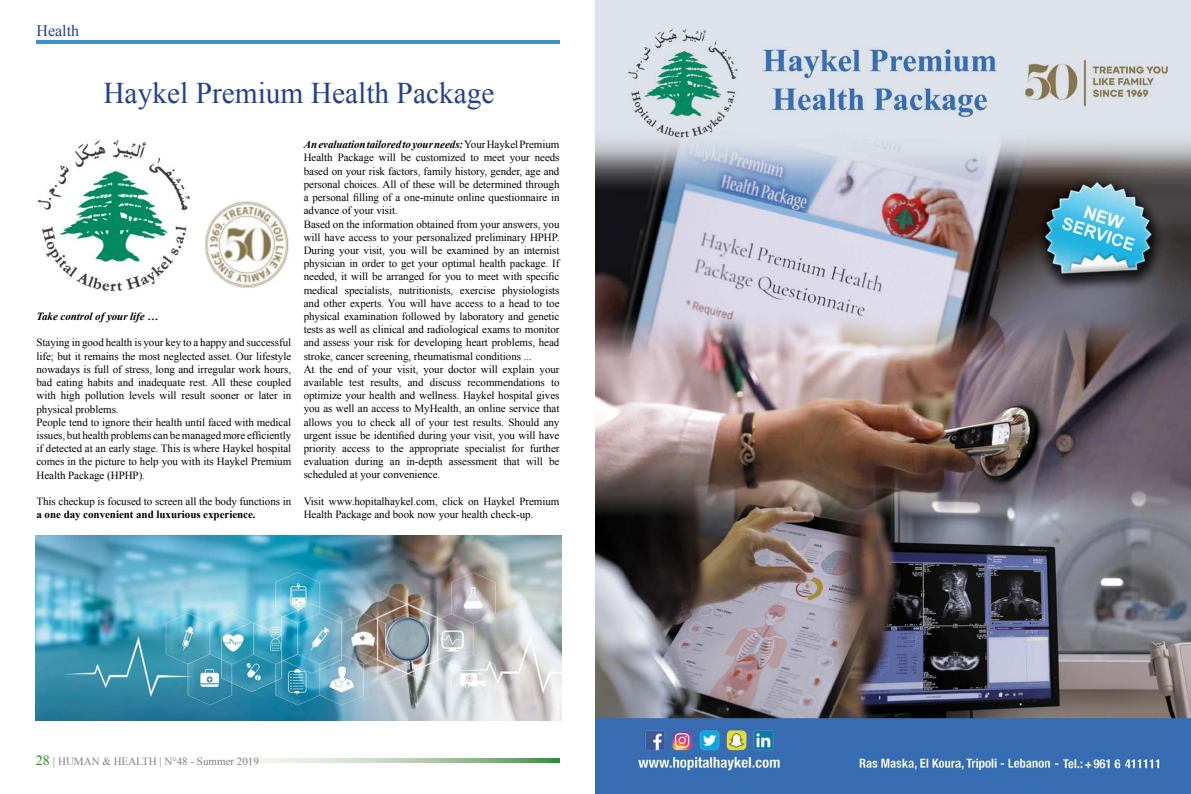
<style>
.page{position:relative;width:1191px;height:794px;background:#fff}
.page>*{position:absolute;margin:0;border:0;box-sizing:border-box;transform-origin:0 0}
.t1{font:30px "Times New Roman";color:#25408f}
.t2{font:16px "Times New Roman";color:#25408f}
.t3{font:11px/13.2px "Times New Roman";letter-spacing:-.005em;color:#000}
.t4{font:700 11px "Times New Roman";letter-spacing:-.005em;color:#000}
.t5{font:11px "Times New Roman";color:#808285}
.t6{font:italic 700 11px "Times New Roman";letter-spacing:-.005em;color:#000}
.s1{font-weight:700;font-style:italic}
.s2{font-size:14px;color:#228b0f}
.s3{font-size:12px}
</style>
<div class="page">
<svg style="left:229px;top:758px;width:330px;height:5px;background:#b4cfb1"></svg>
<hr style="left:36px;top:41px;width:523px;height:3px;background:#3c91cf">
<img style="left:37px;top:141px;width:152px;height:150px">
<img style="left:205px;top:201px;width:84px;height:87px">
<img style="left:595px;top:0;width:596px;height:794px">
<img style="left:36px;top:535px;width:525px;height:185px">
<h2 class="t2" style="left:36px;top:20px;width:44px">Health</h2>
<h1 class="t1" style="left:103px;top:73px;width:393px">Haykel Premium Health Package</h1>
<p class="t6" style="left:36px;top:309px;width:123px">Take control of your life …</p>
<p class="t3" style="left:36px;top:336px;width:256px">Staying in good health is your key to a happy and successful life; but it remains the most neglected asset. Our lifestyle nowadays is full of stress, long and irregular work hours, bad eating habits and inadequate rest. All these coupled with high pollution levels will result sooner or later in physical problems.<br>People tend to ignore their health until faced with medical issues, but health problems can be managed more efficiently if detected at an early stage. This is where Haykel hospital comes in the picture to help you with its Haykel Premium Health Package (HPHP).</p>
<p class="t3" style="left:36px;top:494px;width:256px">This checkup is focused to screen all the body functions in</p>
<p class="t4" style="left:36px;top:507px;width:221px">a one day convenient and luxurious experience.</p>
<p class="t3" style="left:304px;top:138px;width:257px"><span class="s1">An evaluation tailored to your needs:</span> Your Haykel Premium Health Package will be customized to meet your needs based on your risk factors, family history, gender, age and personal choices. All of these will be determined through a personal filling of a one-minute online questionnaire in advance of your visit.<br>Based on the information obtained from your answers, you will have access to your personalized preliminary HPHP.<br>During your visit, you will be examined by an internist physician in order to get your optimal health package. If needed, it will be arranged for you to meet with specific medical specialists, nutritionists, exercise physiologists and other experts. You will have access to a head to toe physical examination followed by laboratory and genetic tests as well as clinical and radiological exams to monitor and assess your risk for developing heart problems, head stroke, cancer screening, rheumatismal conditions ...<br>At the end of your visit, your doctor will explain your available test results, and discuss recommendations to optimize your health and wellness. Haykel hospital gives you as well an access to MyHealth, an online service that allows you to check all of your test results. Should any urgent issue be identified during your visit, you will have priority access to the appropriate specialist for further evaluation during an in-depth assessment that will be scheduled at your convenience.</p>
<p class="t3" style="left:304px;top:494px;width:257px">Visit www.hopitalhaykel.com, click on Haykel Premium<br>Health Package and book now your health check-up.</p>
<p class="t5" style="left:36px;top:754px;width:224px"><span class="s2">28</span> <span class="s3">|</span> HUMAN &amp; HEALTH | N°48 - Summer 2019</p>
</div>
